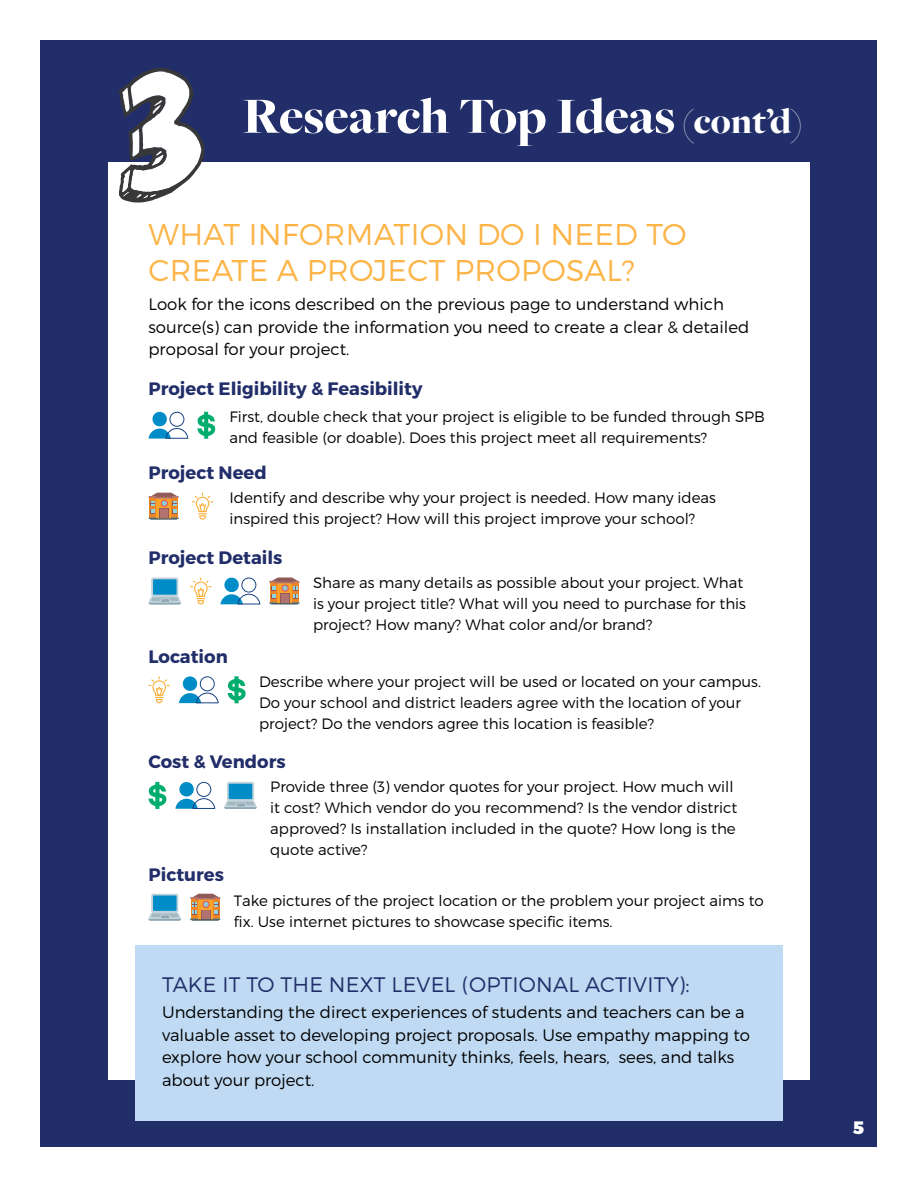
<style>
.page{position:relative;width:918px;height:1188px;background:#fff}
.page>*{position:absolute;margin:0;border:0;box-sizing:border-box;transform-origin:0 0}
.t1{font:900 52.5px "Freight Big Pro";color:#fff}
.t2{font:300 30px/36px "Montserrat";letter-spacing:.01em;color:#fcb447}
.t3{font:300 21px "Montserrat";letter-spacing:.01em;color:#222e69}
.t4{font:700 18px "Montserrat";color:#222e69}
.t5{font:900 18px "Montserrat";color:#fff}
.t6{font:300 16.5px/22.5px "Montserrat";color:#000}
.t7{font:300 15px/21px "Montserrat";color:#000}
.s1{font-size:37.5px}
</style>
<div class="page">
<div style="left:40px;top:40px;width:838px;height:1108px;background:#222e69"></div>
<div style="left:108px;top:162px;width:702px;height:918px;background:#fff"></div>
<svg style="left:119px;top:68px;width:86px;height:134px"></svg>
<div style="left:135px;top:945px;width:648px;height:175px;background:#bfdaf2"></div>
<svg style="left:149px;top:894px;width:32px;height:27px"></svg>
<div style="left:191px;top:898px;width:29px;height:21px;background:#f08523"></div>
<hr style="left:190px;top:897px;width:30px;height:2px;background:#b2726f">
<hr style="left:190px;top:918px;width:30px;height:2px;background:#658089">
<svg style="left:192px;top:894px;width:27px;height:25px"></svg>
<hr style="left:192px;top:919px;width:27px;height:2px;background:#4a5d64">
<svg style="left:192px;top:493px;width:21px;height:27px"></svg>
<div style="left:149px;top:497px;width:29px;height:21px;background:#f08523"></div>
<hr style="left:149px;top:496px;width:30px;height:2px;background:#b2726f">
<hr style="left:149px;top:517px;width:30px;height:2px;background:#658089">
<svg style="left:150px;top:493px;width:28px;height:25px"></svg>
<hr style="left:150px;top:518px;width:27px;height:2px;background:#4a5d64">
<svg style="left:197px;top:412px;width:18px;height:27px"></svg>
<svg style="left:148px;top:412px;width:40px;height:27px"></svg>
<svg style="left:224px;top:782px;width:33px;height:27px"></svg>
<svg style="left:148px;top:782px;width:18px;height:27px"></svg>
<svg style="left:175px;top:782px;width:40px;height:27px"></svg>
<svg style="left:149px;top:676px;width:21px;height:27px"></svg>
<svg style="left:228px;top:676px;width:18px;height:27px"></svg>
<svg style="left:179px;top:676px;width:40px;height:27px"></svg>
<svg style="left:190px;top:577px;width:21px;height:28px"></svg>
<svg style="left:149px;top:577px;width:32px;height:28px"></svg>
<div style="left:270px;top:582px;width:29px;height:21px;background:#f08523"></div>
<hr style="left:269px;top:581px;width:31px;height:2px;background:#b2726f">
<hr style="left:269px;top:602px;width:31px;height:2px;background:#658089">
<svg style="left:271px;top:577px;width:28px;height:27px"></svg>
<svg style="left:220px;top:577px;width:40px;height:28px"></svg>
<h1 class="t1" style="left:243px;top:81px;width:561px">Research Top Ideas <span class="s1">(cont’d)</span></h1>
<h2 class="t2" style="left:149px;top:216px;width:539px">WHAT INFORMATION DO I NEED TO<br>CREATE A PROJECT PROPOSAL?</h2>
<p class="t6" style="left:148px;top:293px;width:602px">Look for the icons described on the previous page to understand which source(s) can provide the information you need to create a clear &amp; detailed proposal for your project.</p>
<p class="t4" style="left:148px;top:378px;width:276px">Project Eligibility &amp; Feasibility</p>
<p class="t7" style="left:230px;top:406px;width:537px">First, double check that your project is eligible to be funded through SPB and feasible (or doable). Does this project meet all requirements?</p>
<p class="t4" style="left:148px;top:461px;width:120px">Project Need</p>
<p class="t7" style="left:230px;top:487px;width:488px">Identify and describe why your project is needed. How many ideas inspired this project? How will this project improve your school?</p>
<p class="t4" style="left:148px;top:546px;width:135px">Project Details</p>
<p class="t4" style="left:148px;top:645px;width:81px">Location</p>
<p class="t7" style="left:313px;top:572px;width:435px">Share as many details as possible about your project. What is your project title? What will you need to purchase for this project? How many? What color and/or brand?</p>
<p class="t7" style="left:259px;top:671px;width:503px">Describe where your project will be used or located on your campus.<br>Do your school and district leaders agree with the location of your project? Do the vendors agree this location is feasible?</p>
<p class="t4" style="left:148px;top:750px;width:139px">Cost &amp; Vendors</p>
<p class="t7" style="left:270px;top:776px;width:469px">Provide three (3) vendor quotes for your project. How much will it cost? Which vendor do you recommend? Is the vendor district approved? Is installation included in the quote? How long is the quote active?</p>
<p class="t4" style="left:148px;top:864px;width:77px">Pictures</p>
<p class="t7" style="left:234px;top:889px;width:531px">Take pictures of the project location or the problem your project aims to fix. Use internet pictures to showcase specific items.</p>
<h3 class="t3" style="left:162px;top:972px;width:529px">TAKE IT TO THE NEXT LEVEL (OPTIONAL ACTIVITY):</h3>
<p class="t6" style="left:162px;top:1001px;width:589px">Understanding the direct experiences of students and teachers can be a valuable asset to developing project proposals. Use empathy mapping to explore how your school community thinks, feels, hears, sees, and talks about your project.</p>
<p class="t5" style="left:853px;top:1116px;width:12px">5</p>
</div>
